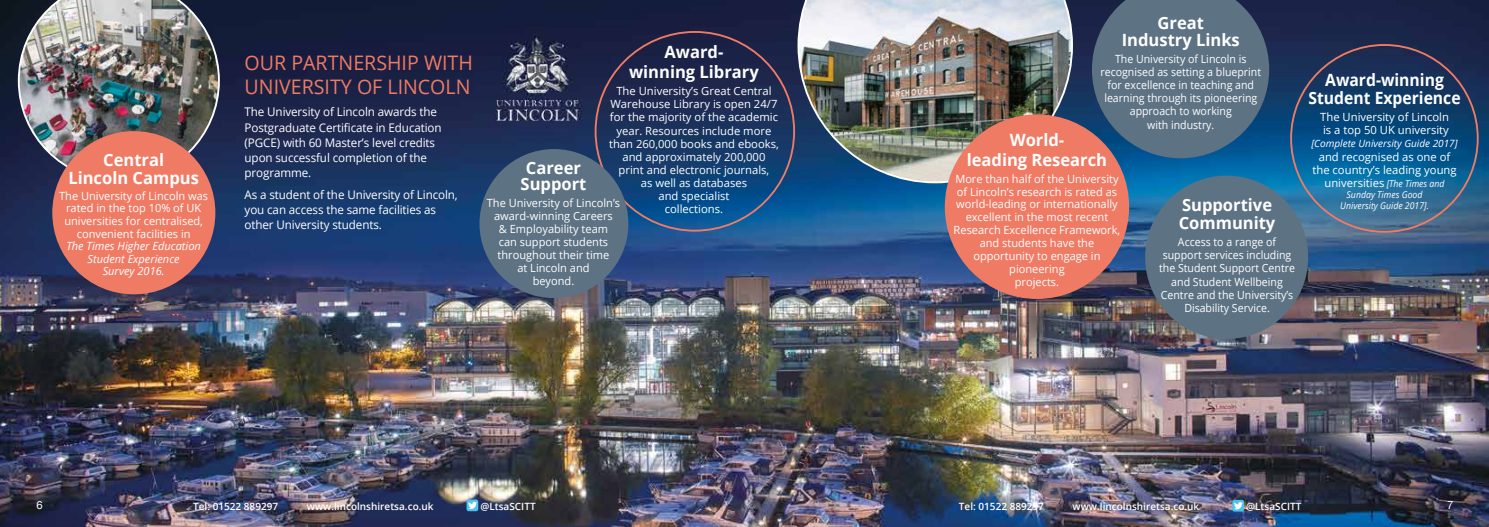
<style>
.page{position:relative;width:1489px;height:527px;background:#fff}
.page>*{position:absolute;margin:0;border:0;box-sizing:border-box;transform-origin:0 0}
.t1{font:20px/24px "Open Sans";color:#ef7b65}
.t2{font:700 16.88px/17.5px "Open Sans";color:#fff;text-align:center}
.t3{font:700 16.88px/18.8px "Open Sans";color:#fff;text-align:center;scale:.93 1}
.t4{font:11.88px/15px "Open Sans";letter-spacing:-.01em;color:#fff}
.t5{font:11.25px/13.1px "Open Sans";color:#fff;text-align:center}
.t6{font:11.25px/13.1px "Open Sans";color:#fff;text-align:center;scale:.94 1}
.t7{font:italic 11.25px/12.5px "Open Sans";color:#fff;text-align:center}
.t8{font:11.25px "Helvetica Neue";color:#fff}
.t9{font:600 10px "Open Sans";color:#fff}
.t10{font:italic 10px "Open Sans";color:#fff}
.t11{font:italic 9.38px/11.2px "Open Sans";color:#fff;text-align:center;scale:.93 1}
.s1{font-style:italic;font-size:9.38px}
</style>
<div class="page">
<img style="left:0;top:0;width:1488px;height:526px">
<svg style="left:466px;top:499px;width:12px;height:11px"></svg>
<div style="left:1144px;top:175px;width:163px;height:163px;background:#5d7283;border-radius:50%"></div>
<svg style="left:1091px;top:0;width:178px;height:158px;background:#4f697f"></svg>
<svg style="left:1232px;top:499px;width:11px;height:12px"></svg>
<div style="left:479px;top:149px;width:149px;height:149px;background:#5d7283;border-radius:50%"></div>
<img style="left:797px;top:0;width:275px;height:183px">
<img style="left:18px;top:0;width:202px;height:181px">
<div style="left:944px;top:114px;width:185px;height:185px;background:#ef7b65;border-radius:50%"></div>
<div style="left:52px;top:131px;width:163px;height:163px;background:#ef7b65;border-radius:50%"></div>
<h2 class="t2" style="left:68px;top:151px;width:132px">Central<br>Lincoln Campus</h2>
<p class="t5" style="left:59px;top:189px;width:150px;line-height:12.5px">The University of Lincoln was rated in the top 10% of UK universities for centralised, convenient facilities in</p>
<p class="t7" style="left:66px;top:239px;width:136px">The Times Higher Education<br>Student Experience<br>Survey 2016.</p>
<h2 class="t2" style="left:1121px;top:13px;width:120px">Great<br>Industry Links</h2>
<p class="t6" style="left:1100px;top:52px;width:172px">The University of Lincoln is recognised as setting a blueprint for excellence in teaching and learning through its pioneering approach to working<br>with industry.</p>
<h2 class="t2" style="left:629px;top:41px;width:131px;line-height:20.2px">Award-<br>winning Library</h2>
<p class="t5" style="left:609px;top:84px;width:171px">The University’s Great Central<br>Warehouse Library is open 24/7 for the majority of the academic year. Resources include more than 260,000 books and ebooks, and approximately 200,000 print and electronic journals,<br>as well as databases<br>and specialist<br>collections.</p>
<h1 class="t1" style="left:244px;top:50px;width:230px">OUR PARTNERSHIP WITH<br>UNIVERSITY OF LINCOLN</h1>
<p class="t4" style="left:244px;top:104px;width:198px">The University of Lincoln awards the<br>Postgraduate Certificate in Education (PGCE) with 60 Master’s level credits upon successful completion of the programme.</p>
<p class="t4" style="left:244px;top:186px;width:215px">As a student of the University of Lincoln, you can access the same facilities as other University students.</p>
<h2 class="t2" style="left:1178px;top:194px;width:98px;line-height:18.8px;text-align:left">Supportive<br>Community</h2>
<p class="t6" style="left:1158px;top:235px;width:146px">Access to a range of support services including the Student Support Centre and Student Wellbeing<br>Centre and the University’s<br>Disability Service.</p>
<h2 class="t2" style="left:966px;top:129px;width:142px;line-height:20.2px">World-<br>leading Research</h2>
<p class="t5" style="left:953px;top:172px;width:168px">More than half of the University of Lincoln’s research is rated as world-leading or internationally excellent in the most recent<br>Research Excellence Framework, and students have the opportunity to engage in pioneering<br>projects.</p>
<h2 class="t2" style="left:520px;top:159px;width:67px;line-height:16.2px">Career<br>Support</h2>
<p class="t5" style="left:487px;top:195px;width:135px">The University of Lincoln’s award-winning Careers<br>&amp; Employability team<br>can support students throughout their time<br>at Lincoln and<br>beyond.</p>
<h2 class="t3" style="left:1308px;top:70px;width:165px">Award-winning<br>Student Experience</h2>
<p class="t5" style="left:1319px;top:110px;width:130px;text-align:left">The University of Lincoln is a top 50 UK university</p>
<p class="t10" style="left:1311px;top:137px;width:148px">[Complete University Guide 2017]</p>
<p class="t5" style="left:1312px;top:149px;width:146px">and recognised as one of the country’s leading young universities <span class="s1">[The Times and</span></p>
<p class="t11" style="left:1339px;top:189px;width:97px">Sunday Times Good<br>University Guide 2017].</p>
<p class="t8" style="left:36px;top:498px;width:8px">6</p>
<p class="t9" style="left:193px;top:498px;width:86px">Tel: 01522 889297</p>
<p class="t9" style="left:307px;top:498px;width:128px">www.lincolnshiretsa.co.uk</p>
<p class="t9" style="left:480px;top:498px;width:57px">@LtsaSCITT</p>
<p class="t9" style="left:958px;top:499px;width:86px">Tel: 01522 889297</p>
<p class="t9" style="left:1072px;top:499px;width:128px">www.lincolnshiretsa.co.uk</p>
<p class="t9" style="left:1246px;top:499px;width:57px">@LtsaSCITT</p>
<p class="t8" style="left:1447px;top:498px;width:8px">7</p>
</div>
